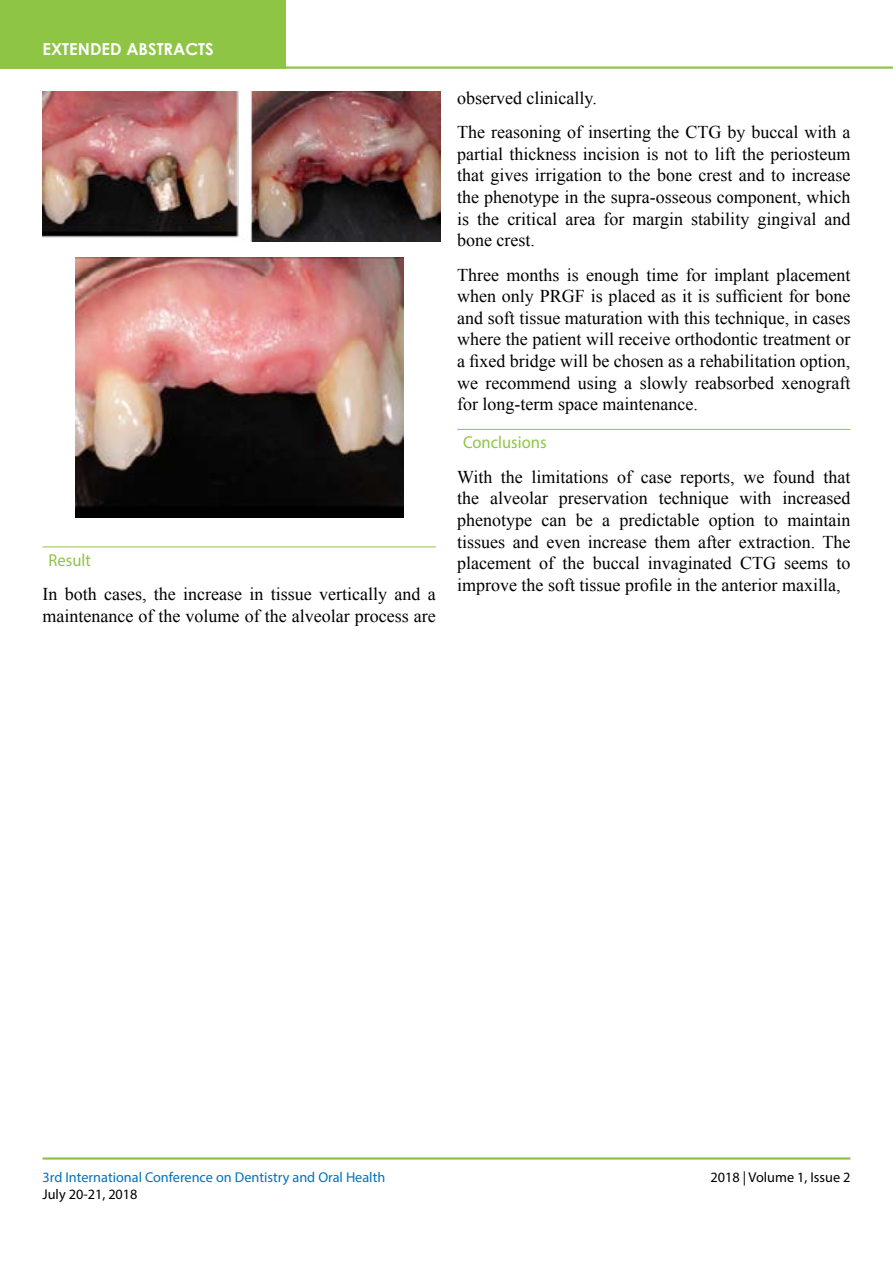
<style>
.page{position:relative;width:893px;height:1263px;background:#fff}
.page>*{position:absolute;margin:0;border:0;box-sizing:border-box;transform-origin:0 0}
.t1{font:18px/21.6px "Times New Roman";color:#000;text-align:justify}
.t2{font:17.25px "Myriad Pro";color:#8fc544;scale:.96 1}
.t3{font:700 16.5px "Century Gothic";color:#fff}
.t4{font:14.25px "Myriad Pro";color:#0072bc}
.t5{font:14.25px "Myriad Pro";color:#000}
</style>
<div class="page">
<div style="left:0;top:0;width:286px;height:69px;background:#8fc544"></div>
<hr style="left:173px;top:66px;width:720px;height:3px;background:#8fc544">
<hr style="left:43px;top:1157px;width:807px;height:2px;background:#8fc544">
<img style="left:43px;top:91px;width:398px;height:150px">
<img style="left:75px;top:257px;width:328px;height:260px">
<hr style="left:43px;top:546px;width:393px;height:1px;background:#8fc544">
<hr style="left:457px;top:429px;width:393px;height:1px;background:#8fc544">
<p class="t3" style="left:43px;top:36px;width:173px">EXTENDED ABSTRACTS</p>
<p class="t2" style="left:49px;top:549px;width:46px">Result</p>
<p class="t1" style="left:43px;top:583px;width:395px">In both cases, the increase in tissue vertically and a maintenance of the volume of the alveolar process are</p>
<p class="t1" style="left:457px;top:80px;width:395px;line-height:34.3px">observed clinically.<br>The reasoning of inserting the CTG by buccal with a</p>
<p class="t1" style="left:457px;top:143px;width:395px">partial thickness incision is not to lift the periosteum that gives irrigation to the bone crest and to increase the phenotype in the supra-osseous component, which is the critical area for margin stability gingival and bone crest.</p>
<p class="t1" style="left:457px;top:264px;width:395px">Three months is enough time for implant placement when only PRGF is placed as it is sufficient for bone and soft tissue maturation with this technique, in cases where the patient will receive orthodontic treatment or a fixed bridge will be chosen as a rehabilitation option, we recommend using a slowly reabsorbed xenograft for long-term space maintenance.</p>
<p class="t2" style="left:463px;top:432px;width:88px">Conclusions</p>
<p class="t1" style="left:457px;top:466px;width:395px">With the limitations of case reports, we found that the alveolar preservation technique with increased phenotype can be a predictable option to maintain tissues and even increase them after extraction. The placement of the buccal invaginated CTG seems to improve the soft tissue profile in the anterior maxilla,</p>
<p class="t4" style="left:43px;top:1168px;width:344px">3rd International Conference on Dentistry and Oral Health</p>
<p class="t5" style="left:710px;top:1168px;width:142px">2018 | Volume 1, Issue 2</p>
<p class="t5" style="left:43px;top:1185px;width:97px">July 20-21, 2018</p>
</div>
